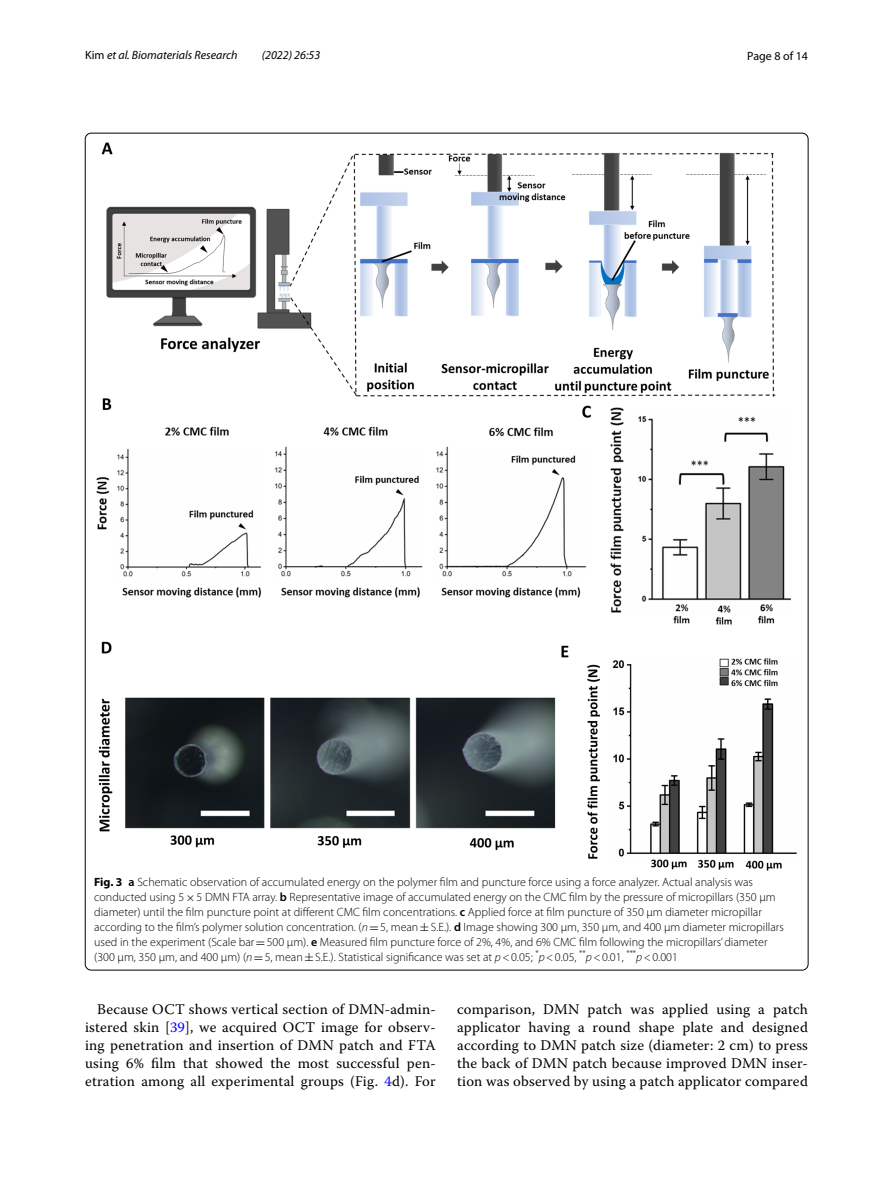
<style>
.page{position:relative;width:893px;height:1187px;background:#fff}
.page>*{position:absolute;margin:0;border:0;box-sizing:border-box;transform-origin:0 0}
.t1{font:14.7px/18px "Warnock Pro";letter-spacing:.015em;color:#000;text-align:justify}
.t2{font:300 12px/15px "Myriad Pro";color:#000}
.t3{font:italic 12px "Myriad Pro";color:#000}
.t4{font:12px "Myriad Pro";color:#000}
.s1{font-style:normal}
.s2{font-weight:700}
.s3{font-weight:600}
.s4{font-family:"MTSY";font-weight:400}
.s5{font-style:italic}
.s6{color:#00f}
</style>
<div class="page">
<img style="left:96px;top:142px;width:701px;height:728px">
<p class="t3" style="left:85px;top:48px;width:154px"><span class="s1">Kim</span> et al. Biomaterials Research</p>
<p class="t3" style="left:262px;top:48px;width:60px">(2022) 26:53</p>
<p class="t4" style="left:747px;top:48px;width:62px">Page 8 of 14</p>
<p class="t2" style="left:94px;top:874px;width:691px"><span class="s2">Fig. 3</span> <span class="s3">a</span> Schematic observation of accumulated energy on the polymer film and puncture force using a force analyzer. Actual analysis was conducted using 5<span class="s4">×</span>5 DMN FTA array. <span class="s3">b</span> Representative image of accumulated energy on the CMC film by the pressure of micropillars (350 µm diameter) until the film puncture point at different CMC film concentrations. <span class="s3">c</span> Applied force at film puncture of 350 µm diameter micropillar according to the film’s polymer solution concentration. (<span class="s5">n</span><span class="s4">=</span>5, mean<span class="s4">±</span>S.E.). <span class="s3">d</span> Image showing 300 µm, 350 µm, and 400 µm diameter micropillars used in the experiment (Scale bar<span class="s4">=</span>500 µm). <span class="s3">e</span> Measured film puncture force of 2%, 4%, and 6% CMC film following the micropillars’ diameter (300 µm, 350 µm, and 400 µm) (<span class="s5">n</span><span class="s4">=</span>5, mean<span class="s4">±</span>S.E.). Statistical significance was set at <span class="s5">p</span>&lt;0.05; <sup>*</sup><span class="s5">p</span>&lt;0.05, <sup>**</sup><span class="s5">p</span>&lt;0.01, <sup>***</sup><span class="s5">p</span>&lt;0.001</p>
<p class="t1" style="left:85px;top:1000px;width:352px;text-indent:12px">Because OCT shows vertical section of DMN-admin&shy;istered skin [<span class="s6">39</span>], we acquired OCT image for observ&shy;ing penetration and insertion of DMN patch and FTA using 6% film that showed the most successful pen&shy;etration among all experimental groups (Fig. <span class="s6">4</span>d). For</p>
<p class="t1" style="left:457px;top:1000px;width:352px">comparison, DMN patch was applied using a patch applicator having a round shape plate and designed according to DMN patch size (diameter: 2 cm) to press the back of DMN patch because improved DMN inser&shy;tion was observed by using a patch applicator compared</p>
</div>
